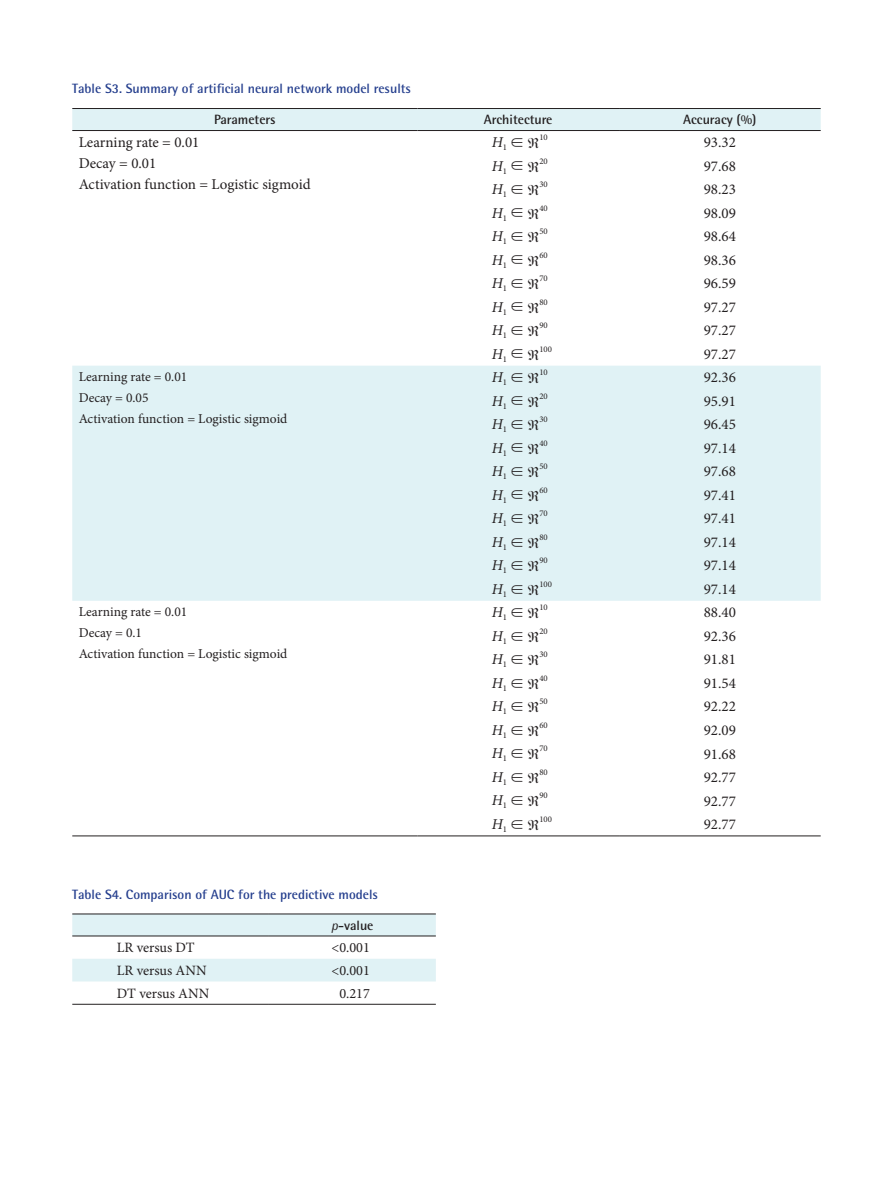
<style>
.page{position:relative;width:893px;height:1191px;background:#fff}
.page>*{position:absolute;margin:0;border:0;box-sizing:border-box;transform-origin:0 0}
.t1{font:15px/21px "Minion Pro";color:#231f20}
.t2{font:14.25px "Minion Pro";color:#231f20}
.t3{font:13.5px/21px "Minion Pro";color:#231f20}
.t4{font:700 13.5px "Rotis Semi Sans Std";color:#253f8e}
.t5{font:700 13.5px "Rotis Semi Sans Std";color:#231f20}
.t6{font:8.7px "Minion Pro";color:#231f20}
.s1{font-style:italic;font-size:15px}
.s2{font-family:"Ko Pub World Batang";font-weight:300;font-size:15px}
.s3{font-weight:400;font-style:italic}
</style>
<div class="page">
<div style="left:72px;top:109px;width:749px;height:21px;background:#e0f2f5"></div>
<div style="left:72px;top:366px;width:749px;height:235px;background:#e0f2f5"></div>
<hr style="left:72px;top:108px;width:345px;height:1px;background:#231f20">
<hr style="left:417px;top:108px;width:202px;height:1px;background:#231f20">
<hr style="left:619px;top:108px;width:202px;height:1px;background:#231f20">
<hr style="left:72px;top:130px;width:345px;height:1px;background:#231f20">
<hr style="left:417px;top:130px;width:202px;height:1px;background:#231f20">
<hr style="left:619px;top:130px;width:202px;height:1px;background:#231f20">
<hr style="left:72px;top:835px;width:345px;height:1px;background:#231f20">
<hr style="left:417px;top:835px;width:202px;height:1px;background:#231f20">
<hr style="left:619px;top:835px;width:202px;height:1px;background:#231f20">
<div style="left:72px;top:914px;width:364px;height:21px;background:#e0f2f5"></div>
<div style="left:72px;top:959px;width:364px;height:22px;background:#e0f2f5"></div>
<hr style="left:72px;top:913px;width:197px;height:1px;background:#231f20">
<hr style="left:269px;top:913px;width:167px;height:1px;background:#231f20">
<hr style="left:72px;top:935px;width:197px;height:1px;background:#231f20">
<hr style="left:269px;top:935px;width:167px;height:1px;background:#231f20">
<hr style="left:72px;top:1004px;width:197px;height:1px;background:#231f20">
<hr style="left:269px;top:1004px;width:167px;height:1px;background:#231f20">
<svg style="left:528px;top:373px;width:11px;height:10px"></svg>
<svg style="left:528px;top:396px;width:11px;height:11px"></svg>
<svg style="left:528px;top:420px;width:11px;height:10px"></svg>
<svg style="left:528px;top:443px;width:11px;height:11px"></svg>
<svg style="left:528px;top:467px;width:11px;height:10px"></svg>
<svg style="left:528px;top:490px;width:11px;height:11px"></svg>
<svg style="left:528px;top:514px;width:11px;height:10px"></svg>
<svg style="left:528px;top:537px;width:11px;height:11px"></svg>
<svg style="left:528px;top:561px;width:11px;height:10px"></svg>
<svg style="left:528px;top:584px;width:11px;height:11px"></svg>
<p class="t4" style="left:72px;top:80px;width:340px">Table S3. Summary of artificial neural network model results</p>
<p class="t5" style="left:214px;top:111px;width:63px">Parameters</p>
<p class="t5" style="left:484px;top:111px;width:70px">Architecture</p>
<p class="t5" style="left:683px;top:111px;width:75px">Accuracy (%)</p>
<p class="t1" style="left:79px;top:132px;width:233px">Learning rate = 0.01<br>Decay = 0.01<br>Activation function = Logistic sigmoid</p>
<p class="t6" style="left:492px;top:131px;width:57px"><span class="s1">H</span>1 <span class="s2">∈</span> 10</p>
<p class="t1" style="left:704px;top:132px;width:34px">93.32</p>
<p class="t6" style="left:492px;top:155px;width:57px"><span class="s1">H</span>1 <span class="s2">∈</span> 20</p>
<p class="t1" style="left:704px;top:155px;width:34px">97.68</p>
<p class="t6" style="left:492px;top:178px;width:57px"><span class="s1">H</span>1 <span class="s2">∈</span> 30</p>
<p class="t1" style="left:704px;top:179px;width:34px">98.23</p>
<p class="t6" style="left:492px;top:202px;width:57px"><span class="s1">H</span>1 <span class="s2">∈</span> 40</p>
<p class="t1" style="left:704px;top:202px;width:34px">98.09</p>
<p class="t6" style="left:492px;top:225px;width:57px"><span class="s1">H</span>1 <span class="s2">∈</span> 50</p>
<p class="t1" style="left:704px;top:226px;width:34px">98.64</p>
<p class="t6" style="left:492px;top:249px;width:57px"><span class="s1">H</span>1 <span class="s2">∈</span> 60</p>
<p class="t1" style="left:704px;top:249px;width:34px">98.36</p>
<p class="t6" style="left:492px;top:273px;width:57px"><span class="s1">H</span>1 <span class="s2">∈</span> 70</p>
<p class="t1" style="left:704px;top:273px;width:34px">96.59</p>
<p class="t6" style="left:492px;top:296px;width:57px"><span class="s1">H</span>1 <span class="s2">∈</span> 80</p>
<p class="t1" style="left:704px;top:296px;width:34px">97.27</p>
<p class="t6" style="left:492px;top:320px;width:57px"><span class="s1">H</span>1 <span class="s2">∈</span> 90</p>
<p class="t1" style="left:704px;top:320px;width:34px">97.27</p>
<p class="t6" style="left:492px;top:343px;width:62px"><span class="s1">H</span>1 <span class="s2">∈</span> 100</p>
<p class="t1" style="left:704px;top:343px;width:34px">97.27</p>
<p class="t3" style="left:79px;top:366px;width:210px">Learning rate = 0.01<br>Decay = 0.05<br>Activation function = Logistic sigmoid</p>
<p class="t6" style="left:492px;top:367px;width:57px"><span class="s1">H</span>1 <span class="s2">∈</span> 10</p>
<p class="t1" style="left:704px;top:367px;width:34px">92.36</p>
<p class="t6" style="left:492px;top:390px;width:57px"><span class="s1">H</span>1 <span class="s2">∈</span> 20</p>
<p class="t1" style="left:704px;top:390px;width:34px">95.91</p>
<p class="t6" style="left:492px;top:414px;width:57px"><span class="s1">H</span>1 <span class="s2">∈</span> 30</p>
<p class="t1" style="left:704px;top:414px;width:34px">96.45</p>
<p class="t6" style="left:492px;top:437px;width:57px"><span class="s1">H</span>1 <span class="s2">∈</span> 40</p>
<p class="t1" style="left:704px;top:437px;width:34px">97.14</p>
<p class="t6" style="left:492px;top:461px;width:57px"><span class="s1">H</span>1 <span class="s2">∈</span> 50</p>
<p class="t1" style="left:704px;top:461px;width:34px">97.68</p>
<p class="t6" style="left:492px;top:484px;width:57px"><span class="s1">H</span>1 <span class="s2">∈</span> 60</p>
<p class="t1" style="left:704px;top:484px;width:34px">97.41</p>
<p class="t6" style="left:492px;top:508px;width:57px"><span class="s1">H</span>1 <span class="s2">∈</span> 70</p>
<p class="t1" style="left:704px;top:508px;width:34px">97.41</p>
<p class="t6" style="left:492px;top:531px;width:57px"><span class="s1">H</span>1 <span class="s2">∈</span> 80</p>
<p class="t1" style="left:704px;top:531px;width:34px">97.14</p>
<p class="t6" style="left:492px;top:555px;width:57px"><span class="s1">H</span>1 <span class="s2">∈</span> 90</p>
<p class="t1" style="left:704px;top:555px;width:34px">97.14</p>
<p class="t6" style="left:492px;top:578px;width:62px"><span class="s1">H</span>1 <span class="s2">∈</span> 100</p>
<p class="t1" style="left:704px;top:578px;width:34px">97.14</p>
<p class="t3" style="left:79px;top:601px;width:210px">Learning rate = 0.01<br>Decay = 0.1<br>Activation function = Logistic sigmoid</p>
<p class="t6" style="left:492px;top:602px;width:57px"><span class="s1">H</span>1 <span class="s2">∈</span> 10</p>
<p class="t1" style="left:704px;top:602px;width:34px">88.40</p>
<p class="t6" style="left:492px;top:625px;width:57px"><span class="s1">H</span>1 <span class="s2">∈</span> 20</p>
<p class="t1" style="left:704px;top:625px;width:34px">92.36</p>
<p class="t6" style="left:492px;top:649px;width:57px"><span class="s1">H</span>1 <span class="s2">∈</span> 30</p>
<p class="t1" style="left:704px;top:649px;width:34px">91.81</p>
<p class="t6" style="left:492px;top:672px;width:57px"><span class="s1">H</span>1 <span class="s2">∈</span> 40</p>
<p class="t1" style="left:704px;top:672px;width:34px">91.54</p>
<p class="t6" style="left:492px;top:696px;width:57px"><span class="s1">H</span>1 <span class="s2">∈</span> 50</p>
<p class="t1" style="left:704px;top:696px;width:34px">92.22</p>
<p class="t6" style="left:492px;top:719px;width:57px"><span class="s1">H</span>1 <span class="s2">∈</span> 60</p>
<p class="t1" style="left:704px;top:719px;width:34px">92.09</p>
<p class="t6" style="left:492px;top:743px;width:57px"><span class="s1">H</span>1 <span class="s2">∈</span> 70</p>
<p class="t1" style="left:704px;top:743px;width:34px">91.68</p>
<p class="t6" style="left:492px;top:766px;width:57px"><span class="s1">H</span>1 <span class="s2">∈</span> 80</p>
<p class="t1" style="left:704px;top:767px;width:34px">92.77</p>
<p class="t6" style="left:492px;top:790px;width:57px"><span class="s1">H</span>1 <span class="s2">∈</span> 90</p>
<p class="t1" style="left:704px;top:790px;width:34px">92.77</p>
<p class="t6" style="left:492px;top:813px;width:62px"><span class="s1">H</span>1 <span class="s2">∈</span> 100</p>
<p class="t1" style="left:704px;top:814px;width:34px">92.77</p>
<p class="t4" style="left:72px;top:886px;width:307px">Table S4. Comparison of AUC for the predictive models</p>
<p class="t5" style="left:331px;top:916px;width:44px"><span class="s3">p</span>-value</p>
<p class="t2" style="left:117px;top:938px;width:79px">LR versus DT</p>
<p class="t2" style="left:331px;top:938px;width:40px">&lt;0.001</p>
<p class="t2" style="left:117px;top:960px;width:91px">LR versus ANN</p>
<p class="t2" style="left:331px;top:960px;width:40px">&lt;0.001</p>
<p class="t2" style="left:117px;top:983px;width:94px">DT versus ANN</p>
<p class="t2" style="left:339px;top:983px;width:32px">0.217</p>
</div>
